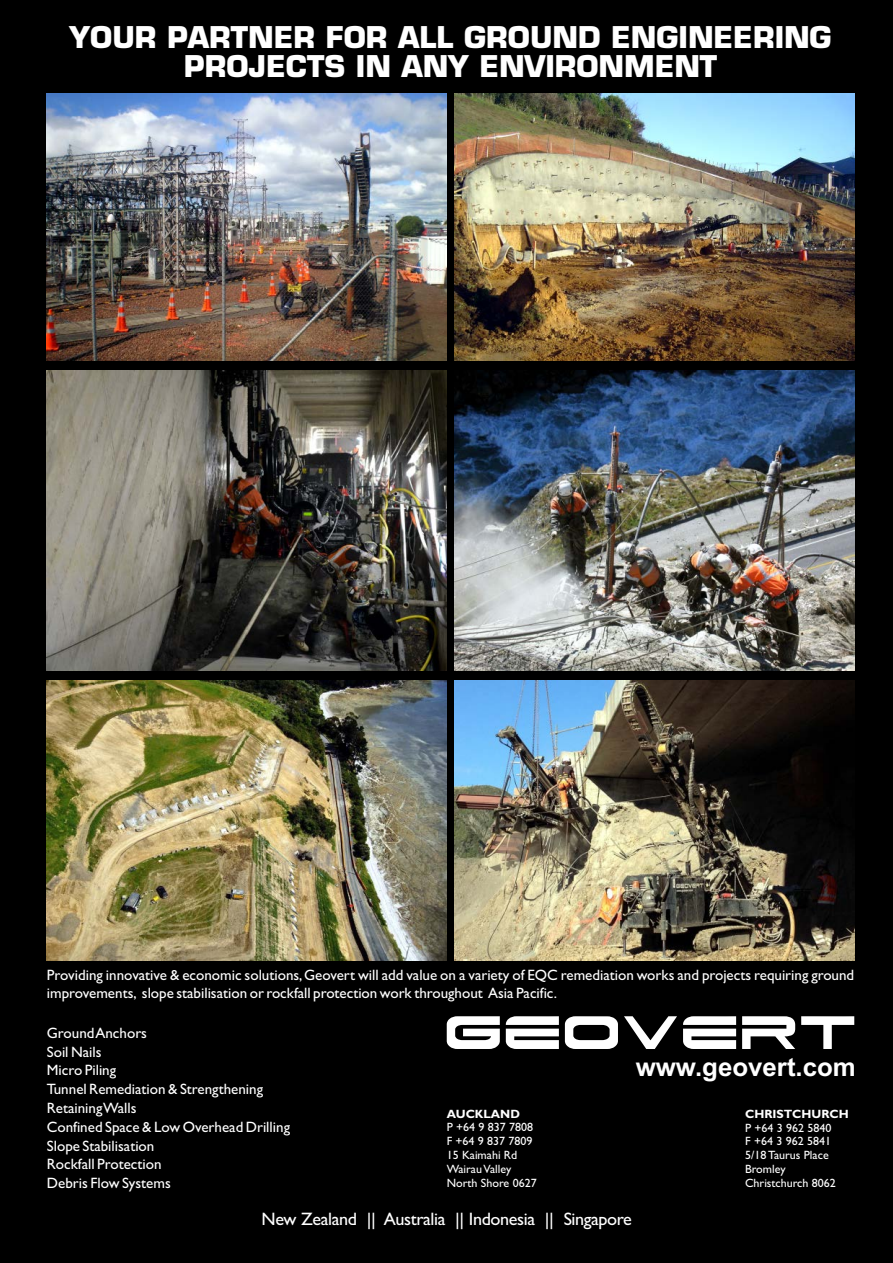
<style>
.page{position:relative;width:893px;height:1263px;background:#000}
.page>*{position:absolute;margin:0;border:0;box-sizing:border-box;transform-origin:0 0}
.t1{font:56.25px "Dodger";color:#fff}
.t2{font:700 29.25px/29.4px "Eurostile";color:#fff;text-align:center}
.t3{font:700 25.8px "Arial";color:#fff}
.t4{font:18px "Gill Sans";letter-spacing:-.02em;color:#fff}
.t5{font:15px/18.9px "Gill Sans";color:#fff}
.t6{font:12px/14px "Gill Sans";color:#fff}
.t7{font:700 12px "Gill Sans";color:#fff}
</style>
<div class="page">
<img style="left:454px;top:370px;width:400px;height:300px">
<img style="left:454px;top:681px;width:400px;height:280px">
<img style="left:47px;top:370px;width:400px;height:301px">
<img style="left:47px;top:93px;width:400px;height:268px">
<img style="left:47px;top:681px;width:400px;height:280px">
<img style="left:454px;top:94px;width:400px;height:267px">
<h2 class="t2" style="left:70px;top:22px;width:764px">YOUR PARTNER FOR ALL GROUND ENGINEERING<br>PROJECTS IN ANY ENVIRONMENT</h2>
<p class="t5" style="left:47px;top:967px;width:809px;line-height:17.4px">Providing innovative &amp; economic solutions,Geovert will add value on a variety of EQC remediation works and projects requiring ground improvements, slope stabilisation or rockfall protection work throughout Asia Pacific.</p>
<p class="t5" style="left:47px;top:1023px;width:245px">Ground Anchors<br>Soil Nails<br>Micro Piling<br>Tunnel Remediation &amp; Strengthening<br>Retaining Walls<br>Confined Space &amp; Low Overhead Drilling<br>Slope Stabilisation<br>Rockfall Protection<br>Debris Flow Systems</p>
<h1 class="t1" style="left:447px;top:1003px;width:415px">GEOVERT</h1>
<h3 class="t3" style="left:636px;top:1048px;width:222px">www.geovert.com</h3>
<p class="t7" style="left:447px;top:1106px;width:75px">AUCKLAND</p>
<p class="t6" style="left:447px;top:1121px;width:92px">P +64 9 837 7808<br>F +64 9 837 7809<br>15 Kaimahi Rd<br>Wairau Valley<br>North Shore 0627</p>
<p class="t7" style="left:745px;top:1106px;width:105px">CHRISTCHURCH</p>
<p class="t6" style="left:745px;top:1121px;width:92px">P +64 3 962 5840<br>F +64 3 962 5841<br>5/18 Taurus Place<br>Bromley<br>Christchurch 8062</p>
<p class="t4" style="left:262px;top:1208px;width:372px">New Zealand || Australia || Indonesia || Singapore</p>
</div>
